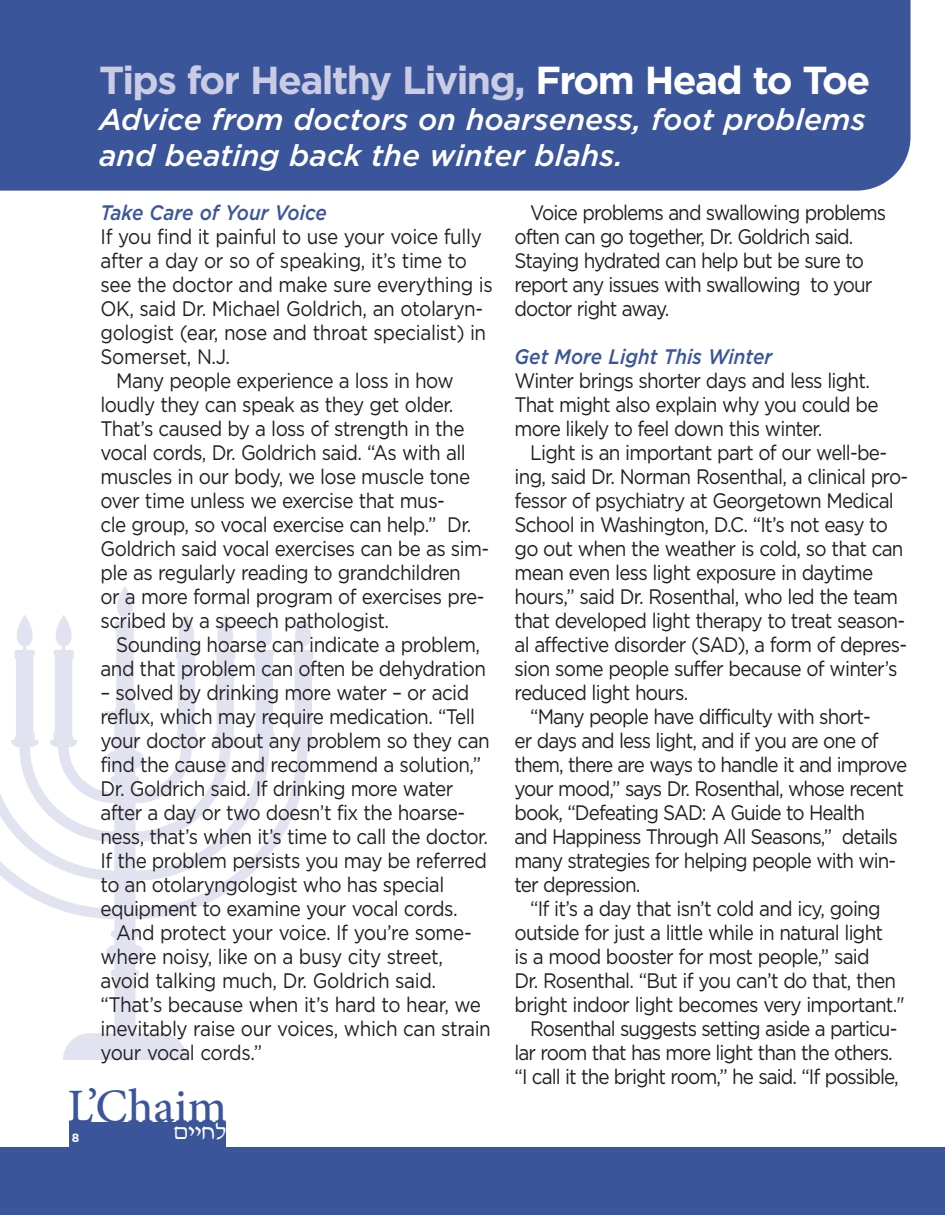
<style>
.page{position:relative;width:945px;height:1215px;background:#fff}
.page>*{position:absolute;margin:0;border:0;box-sizing:border-box;transform-origin:0 0}
.t1{font:500 48px "Minion Pro";color:#3b559b}
.t2{font:700 39px "Gotham";letter-spacing:-.04em;color:#cacce4}
.t3{font:italic 500 30px/36px "Gotham";color:#fff}
.t4{font:25.2px "Rmz David";color:#fff}
.t5{font:21px/24px "Gotham";letter-spacing:-.04em;color:#231f20;scale:.9 1}
.t6{font:21px/24px "Gotham";letter-spacing:-.02em;color:#231f20;scale:.9 1}
.t7{font:italic 500 21px "Gotham";color:#3b559b;scale:.9 1}
.t8{font:700 12px "Gotham";color:#fff}
.s1{color:#fff}
</style>
<div class="page">
<img style="left:0;top:588px;width:316px;height:472px">
<div style="left:0;top:0;width:911px;height:191px;background:#3b559b"></div>
<div style="left:0;top:1148px;width:945px;height:67px;background:#3b559b"></div>
<div style="left:932px;top:1147px;width:13px;height:68px;background:#3b559b"></div>
<div style="left:69px;top:1122px;width:157px;height:28px;background:#3b559b"></div>
<h2 class="t2" style="left:99px;top:55px;width:773px">Tips for Healthy Living, <span class="s1">From Head to Toe</span></h2>
<h3 class="t3" style="left:99px;top:101px;width:768px">Advice from doctors on hoarseness, foot problems and beating back the winter blahs.</h3>
<p class="t7" style="left:101px;top:199px;width:253px">Take Care of Your Voice</p>
<p class="t6" style="left:101px;top:225px;width:425px">If you find it painful to use your voice fully</p>
<p class="t6" style="left:101px;top:249px;width:409px">after a day or so of speaking, it’s time to</p>
<p class="t6" style="left:101px;top:273px;width:437px">see the doctor and make sure everything is</p>
<p class="t6" style="left:101px;top:297px;width:427px">OK, said Dr. Michael Goldrich, an otolaryn-</p>
<p class="t6" style="left:101px;top:320px;width:430px">gologist (ear, nose and throat specialist) in</p>
<p class="t6" style="left:101px;top:345px;width:146px">Somerset, N.J.</p>
<p class="t5" style="left:116px;top:369px;width:376px">Many people experience a loss in how</p>
<p class="t5" style="left:101px;top:393px;width:394px">loudly they can speak as they get older.</p>
<p class="t5" style="left:101px;top:417px;width:406px">That’s caused by a loss of strength in the</p>
<p class="t5" style="left:101px;top:441px;width:407px">vocal cords, Dr. Goldrich said. “As with all</p>
<p class="t5" style="left:101px;top:465px;width:412px">muscles in our body, we lose muscle tone</p>
<p class="t5" style="left:101px;top:489px;width:384px">over time unless we exercise that mus-</p>
<p class="t5" style="left:101px;top:513px;width:414px">cle group, so vocal exercise can help.” Dr.</p>
<p class="t5" style="left:101px;top:537px;width:433px">Goldrich said vocal exercises can be as sim-</p>
<p class="t5" style="left:101px;top:561px;width:402px">ple as regularly reading to grandchildren</p>
<p class="t5" style="left:101px;top:585px;width:428px">or a more formal program of exercises pre-</p>
<p class="t5" style="left:101px;top:609px;width:322px">scribed by a speech pathologist.</p>
<p class="t5" style="left:116px;top:633px;width:406px">Sounding hoarse can indicate a problem,</p>
<p class="t5" style="left:101px;top:657px;width:430px">and that problem can often be dehydration</p>
<p class="t5" style="left:101px;top:681px;width:434px">– solved by drinking more water – or acid reflux, which may require medication. “Tell your doctor about any problem so they can find the cause and recommend a solution,” Dr. Goldrich said. If drinking more water after a day or two doesn’t fix the hoarse&shy;ness, that’s when it’s time to call the doctor.<br>If the problem persists you may be referred to an otolaryngologist who has special equipment to examine your vocal cords.</p>
<p class="t6" style="left:101px;top:921px;width:435px;text-indent:16px">And protect your voice. If you’re some&shy;where noisy, like on a busy city street, avoid talking much, Dr. Goldrich said. “That’s because when it’s hard to hear, we inevitably raise our voices, which can strain your vocal cords.”</p>
<h1 class="t1" style="left:68px;top:1074px;width:161px">L’Chaim</h1>
<p class="t8" style="left:72px;top:1130px;width:9px">8</p>
<p class="t4" style="left:174px;top:1122px;width:54px">ohhjk</p>
<p class="t5" style="left:515px;top:200px;width:415px;text-indent:16px">Voice problems and swallowing problems often can go together, Dr. Goldrich said.<br>Staying hydrated can help but be sure to report any issues with swallowing to your doctor right away.</p>
<p class="t7" style="left:515px;top:343px;width:288px">Get More Light This Winter</p>
<p class="t5" style="left:515px;top:369px;width:406px">Winter brings shorter days and less light.<br>That might also explain why you could be more likely to feel down this winter.</p>
<p class="t5" style="left:530px;top:441px;width:398px">Light is an important part of our well-be-</p>
<p class="t5" style="left:515px;top:465px;width:439px">ing, said Dr. Norman Rosenthal, a clinical pro-</p>
<p class="t5" style="left:515px;top:489px;width:423px">fessor of psychiatry at Georgetown Medical</p>
<p class="t5" style="left:515px;top:513px;width:417px">School in Washington, D.C. “It’s not easy to</p>
<p class="t5" style="left:515px;top:537px;width:434px">go out when the weather is cold, so that can</p>
<p class="t5" style="left:515px;top:561px;width:400px">mean even less light exposure in daytime</p>
<p class="t5" style="left:515px;top:585px;width:428px">hours,” said Dr. Rosenthal, who led the team</p>
<p class="t5" style="left:515px;top:609px;width:436px">that developed light therapy to treat season-</p>
<p class="t5" style="left:515px;top:633px;width:438px">al affective disorder (SAD), a form of depres-</p>
<p class="t5" style="left:515px;top:657px;width:427px">sion some people suffer because of winter’s</p>
<p class="t5" style="left:515px;top:681px;width:195px">reduced light hours.</p>
<p class="t5" style="left:530px;top:705px;width:380px">“Many people have difficulty with short-</p>
<p class="t5" style="left:515px;top:729px;width:406px">er days and less light, and if you are one of</p>
<p class="t5" style="left:515px;top:753px;width:438px">them, there are ways to handle it and improve</p>
<p class="t5" style="left:515px;top:777px;width:434px">your mood,” says Dr. Rosenthal, whose recent</p>
<p class="t5" style="left:515px;top:801px;width:391px">book, “Defeating SAD: A Guide to Health</p>
<p class="t5" style="left:515px;top:825px;width:427px">and Happiness Through All Seasons,” details</p>
<p class="t5" style="left:515px;top:849px;width:426px">many strategies for helping people with win-</p>
<p class="t5" style="left:515px;top:873px;width:142px">ter depression.</p>
<p class="t5" style="left:530px;top:897px;width:391px">“If it’s a day that isn’t cold and icy, going</p>
<p class="t5" style="left:515px;top:921px;width:411px">outside for just a little while in natural light</p>
<p class="t5" style="left:515px;top:945px;width:396px">is a mood booster for most people,” said</p>
<p class="t5" style="left:515px;top:969px;width:425px">Dr. Rosenthal. “But if you can’t do that, then</p>
<p class="t5" style="left:515px;top:993px;width:435px">bright indoor light becomes very important."</p>
<p class="t5" style="left:530px;top:1017px;width:409px">Rosenthal suggests setting aside a particu-</p>
<p class="t5" style="left:515px;top:1041px;width:422px">lar room that has more light than the others.</p>
<p class="t5" style="left:515px;top:1065px;width:428px">“I call it the bright room,” he said. “If possible,</p>
</div>
